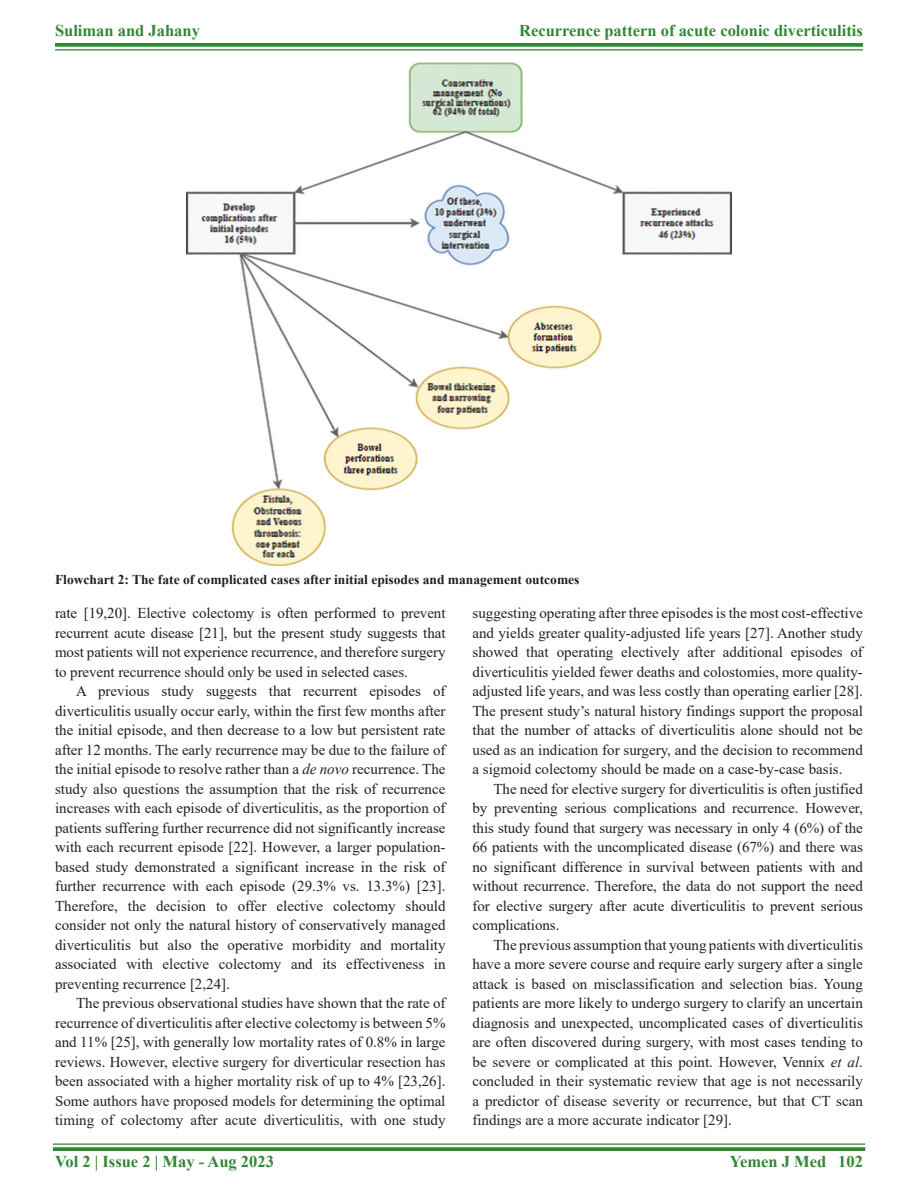
<style>
.page{position:relative;width:918px;height:1188px;background:#fff}
.page>*{position:absolute;margin:0;border:0;box-sizing:border-box;transform-origin:0 0}
.t1{font:700 16.5px "Times New Roman";color:#318732}
.TX{font:15px/19.5px "Times New Roman";color:#231f20;text-align:justify}
.FGC{font:700 13.5px "Times New Roman";color:#231f20}
.s1{font-style:italic}
</style>
<div class="page">
<svg style="left:55px;top:43px;width:808px;height:4px;background:#3d8e3e"></svg>
<hr style="left:55px;top:49px;width:808px;height:2px;background:#318732">
<img style="left:187px;top:63px;width:544px;height:503px">
<hr style="left:53px;top:1143px;width:812px;height:2px;background:#318732">
<svg style="left:53px;top:1147px;width:812px;height:4px;background:#3d8e3e"></svg>
<p class="t1" style="left:55px;top:18px;width:146px">Suliman and Jahany</p>
<p class="t1" style="left:519px;top:18px;width:345px">Recurrence pattern of acute colonic diverticulitis</p>
<p class="FGC" style="left:55px;top:570px;width:526px">Flowchart 2: The fate of complicated cases after initial episodes and management outcomes</p>
<p class="TX" style="left:55px;top:603px;width:392px">rate [19,20]. Elective colectomy is often performed to prevent recurrent acute disease [21], but the present study suggests that most patients will not experience recurrence, and therefore surgery to prevent recurrence should only be used in selected cases.</p>
<p class="TX" style="left:55px;top:681px;width:392px;text-indent:21px">A previous study suggests that recurrent episodes of diverticulitis usually occur early, within the first few months after the initial episode, and then decrease to a low but persistent rate after 12 months. The early recurrence may be due to the failure of the initial episode to resolve rather than a <span class="s1">de novo</span> recurrence. The study also questions the assumption that the risk of recurrence increases with each episode of diverticulitis, as the proportion of patients suffering further recurrence did not significantly increase with each recurrent episode [22]. However, a larger population&shy;based study demonstrated a significant increase in the risk of further recurrence with each episode (29.3% vs. 13.3%) [23].<br>Therefore, the decision to offer elective colectomy should consider not only the natural history of conservatively managed diverticulitis but also the operative morbidity and mortality associated with elective colectomy and its effectiveness in preventing recurrence [2,24].</p>
<p class="TX" style="left:55px;top:993px;width:392px;text-indent:21px">The previous observational studies have shown that the rate of recurrence of diverticulitis after elective colectomy is between 5% and 11% [25], with generally low mortality rates of 0.8% in large reviews. However, elective surgery for diverticular resection has been associated with a higher mortality risk of up to 4% [23,26].<br>Some authors have proposed models for determining the optimal timing of colectomy after acute diverticulitis, with one study</p>
<p class="TX" style="left:472px;top:603px;width:392px">suggesting operating after three episodes is the most cost-effective and yields greater quality-adjusted life years [27]. Another study showed that operating electively after additional episodes of diverticulitis yielded fewer deaths and colostomies, more quality&shy;adjusted life years, and was less costly than operating earlier [28].<br>The present study’s natural history findings support the proposal that the number of attacks of diverticulitis alone should not be used as an indication for surgery, and the decision to recommend a sigmoid colectomy should be made on a case-by-case basis.</p>
<p class="TX" style="left:472px;top:779px;width:392px;text-indent:21px">The need for elective surgery for diverticulitis is often justified by preventing serious complications and recurrence. However, this study found that surgery was necessary in only 4 (6%) of the 66 patients with the uncomplicated disease (67%) and there was no significant difference in survival between patients with and without recurrence. Therefore, the data do not support the need for elective surgery after acute diverticulitis to prevent serious complications.</p>
<p class="TX" style="left:472px;top:935px;width:392px;text-indent:21px">The previous assumption that young patients with diverticulitis have a more severe course and require early surgery after a single attack is based on misclassification and selection bias. Young patients are more likely to undergo surgery to clarify an uncertain diagnosis and unexpected, uncomplicated cases of diverticulitis are often discovered during surgery, with most cases tending to be severe or complicated at this point. However, Vennix <span class="s1">et al</span>. concluded in their systematic review that age is not necessarily a predictor of disease severity or recurrence, but that CT scan findings are a more accurate indicator [29].</p>
<p class="t1" style="left:55px;top:1150px;width:220px">Vol 2 | Issue 2 | May - Aug 2023</p>
<p class="t1" style="left:730px;top:1150px;width:134px">Yemen J Med 102</p>
</div>
